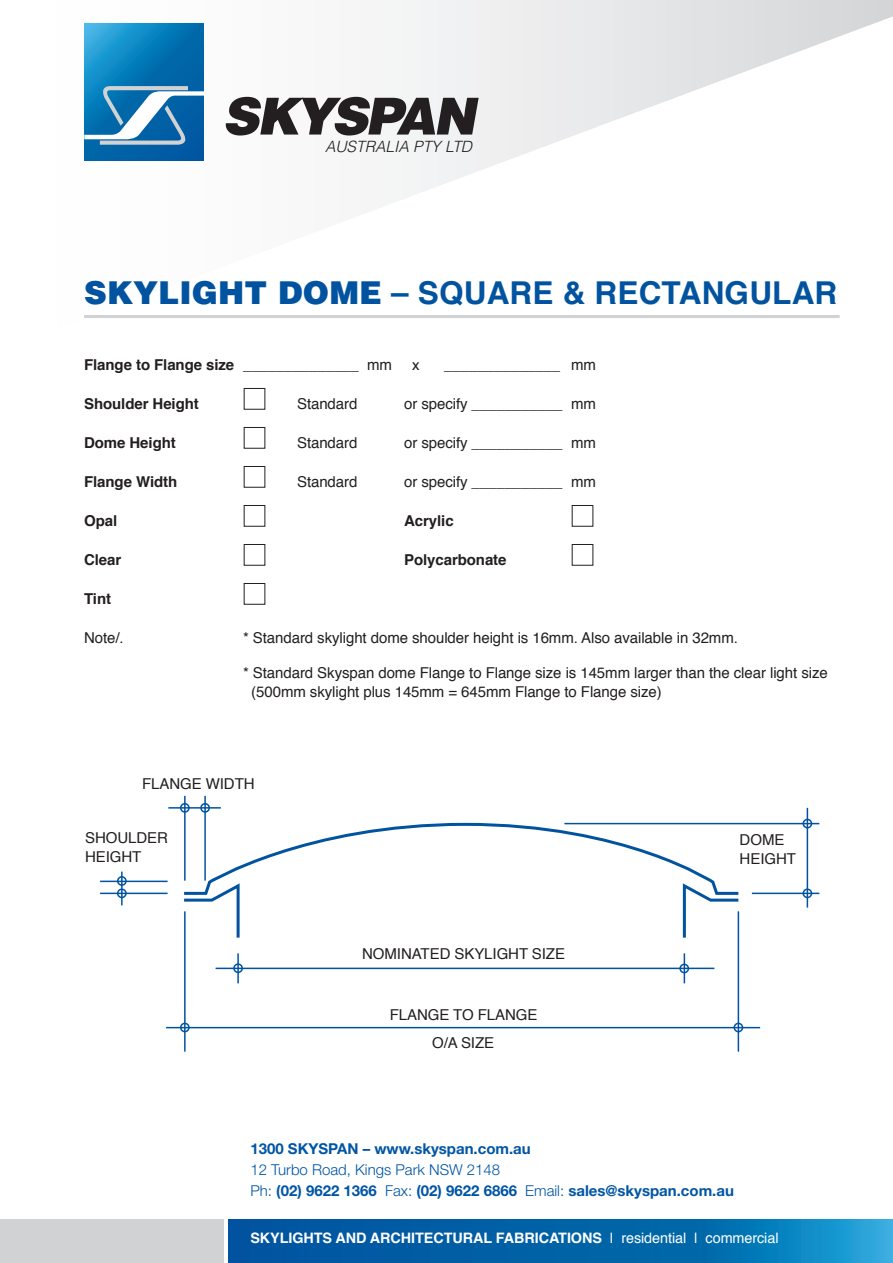
<style>
.page{position:relative;width:893px;height:1263px;background:#fff}
.page>*{position:absolute;margin:0;border:0;box-sizing:border-box;transform-origin:0 0}
.t1{font:italic 900 51px "Helvetica";letter-spacing:-.06em;color:#231f20}
.t2{font:700 31.5px "Helvetica";letter-spacing:.005em;color:#0153a0}
.t3{font:italic 300 15.6px "Helvetica";color:#231f20}
.t4{font:15px/19.5px "Helvetica";letter-spacing:-.005em;color:#231f20}
.t5{font:700 15px/21px "Helvetica Neue LT Pro";color:#0155a5}
.t6{font:700 15px "Helvetica";letter-spacing:-.005em;color:#231f20}
.t7{font:700 14.4px "Helvetica";letter-spacing:-.005em;color:#fff}
.s1{font-weight:900}
.s2{font-weight:400}
.s3{font-weight:300}
</style>
<div class="page">
<svg style="left:84px;top:0;width:809px;height:207px"></svg>
<div style="left:244px;top:388px;width:21px;height:22px;border:1px solid #231f20"></div>
<div style="left:244px;top:427px;width:21px;height:22px;border:1px solid #231f20"></div>
<div style="left:244px;top:466px;width:21px;height:22px;border:1px solid #231f20"></div>
<div style="left:244px;top:505px;width:21px;height:22px;border:1px solid #231f20"></div>
<div style="left:572px;top:505px;width:21px;height:22px;border:1px solid #231f20"></div>
<div style="left:244px;top:544px;width:21px;height:22px;border:1px solid #231f20"></div>
<div style="left:572px;top:544px;width:21px;height:22px;border:1px solid #231f20"></div>
<div style="left:244px;top:583px;width:21px;height:22px;border:1px solid #231f20"></div>
<div style="left:0;top:1220px;width:223px;height:43px;background:#d1d2d4"></div>
<svg style="left:228px;top:1220px;width:665px;height:43px;background:#0569ad"></svg>
<svg style="left:84px;top:24px;width:120px;height:137px;background:#0a79b8"></svg>
<svg style="left:84px;top:86px;width:121px;height:59px"></svg>
<hr style="left:84px;top:315px;width:756px;height:3px;background:#d1d2d4">
<hr style="left:216px;top:968px;width:498px;height:1px;background:#0153a0">
<hr style="left:237px;top:953px;width:2px;height:30px;background:#0153a0">
<hr style="left:684px;top:953px;width:1px;height:30px;background:#0153a0">
<div style="left:233px;top:963px;width:10px;height:10px;border:2px solid #0153a0;border-radius:50%"></div>
<div style="left:180px;top:1023px;width:10px;height:9px;border:2px solid #0153a0;border-radius:50%"></div>
<div style="left:733px;top:1023px;width:10px;height:9px;border:2px solid #0153a0;border-radius:50%"></div>
<div style="left:679px;top:964px;width:10px;height:9px;border:2px solid #0153a0;border-radius:50%"></div>
<svg style="left:184px;top:822px;width:557px;height:119px"></svg>
<hr style="left:166px;top:1027px;width:594px;height:1px;background:#0153a0">
<hr style="left:184px;top:911px;width:2px;height:141px;background:#0153a0">
<hr style="left:184px;top:796px;width:2px;height:85px;background:#0153a0">
<hr style="left:204px;top:796px;width:2px;height:85px;background:#0153a0">
<hr style="left:807px;top:808px;width:1px;height:100px;background:#0153a0">
<hr style="left:738px;top:911px;width:1px;height:141px;background:#0153a0">
<hr style="left:100px;top:893px;width:68px;height:1px;background:#0153a0">
<hr style="left:752px;top:893px;width:67px;height:1px;background:#0153a0">
<hr style="left:564px;top:823px;width:255px;height:1px;background:#0153a0">
<hr style="left:100px;top:881px;width:68px;height:1px;background:#0153a0">
<hr style="left:168px;top:807px;width:53px;height:2px;background:#0153a0">
<hr style="left:121px;top:872px;width:2px;height:33px;background:#0153a0">
<div style="left:117px;top:876px;width:10px;height:10px;border:2px solid #0153a0;border-radius:50%"></div>
<div style="left:117px;top:888px;width:10px;height:10px;border:2px solid #0153a0;border-radius:50%"></div>
<div style="left:180px;top:803px;width:10px;height:10px;border:2px solid #0153a0;border-radius:50%"></div>
<div style="left:200px;top:803px;width:10px;height:10px;border:2px solid #0153a0;border-radius:50%"></div>
<div style="left:802px;top:819px;width:10px;height:9px;border:2px solid #0153a0;border-radius:50%"></div>
<div style="left:802px;top:888px;width:10px;height:10px;border:2px solid #0153a0;border-radius:50%"></div>
<h1 class="t1" style="left:222px;top:83px;width:255px">SKYSPAN</h1>
<p class="t3" style="left:325px;top:137px;width:149px">AUSTRALIA PTY LTD</p>
<h2 class="t2" style="left:84px;top:268px;width:755px"><span class="s1">SKYLIGHT DOME</span> – SQUARE &amp; RECTANGULAR</h2>
<p class="t6" style="left:84px;top:353px;width:309px">Flange to Flange size <span class="s2">______________ mm</span></p>
<p class="t4" style="left:412px;top:356px;width:9px">x</p>
<p class="t4" style="left:444px;top:356px;width:153px">______________ mm</p>
<p class="t6" style="left:84px;top:392px;width:116px">Shoulder Height</p>
<p class="t4" style="left:297px;top:395px;width:62px">Standard</p>
<p class="t4" style="left:404px;top:395px;width:193px">or specify ___________ mm</p>
<p class="t6" style="left:84px;top:431px;width:93px">Dome Height</p>
<p class="t4" style="left:297px;top:434px;width:62px">Standard</p>
<p class="t4" style="left:404px;top:434px;width:193px">or specify ___________ mm</p>
<p class="t6" style="left:84px;top:470px;width:95px">Flange Width</p>
<p class="t4" style="left:297px;top:473px;width:62px">Standard</p>
<p class="t4" style="left:404px;top:473px;width:193px">or specify ___________ mm</p>
<p class="t6" style="left:84px;top:509px;width:35px">Opal</p>
<p class="t6" style="left:404px;top:509px;width:51px">Acrylic</p>
<p class="t6" style="left:84px;top:548px;width:39px">Clear</p>
<p class="t6" style="left:404px;top:548px;width:104px">Polycarbonate</p>
<p class="t6" style="left:84px;top:587px;width:29px">Tint</p>
<p class="t4" style="left:84px;top:629px;width:41px">Note/.</p>
<p class="t4" style="left:243px;top:629px;width:496px">* Standard skylight dome shoulder height is 16mm. Also available in 32mm.</p>
<p class="t4" style="left:251px;top:663px;width:578px;text-indent:-8px">* Standard Skyspan dome Flange to Flange size is 145mm larger than the clear light size (500mm skylight plus 145mm = 645mm Flange to Flange size)</p>
<p class="t4" style="left:142px;top:774px;width:114px">FLANGE WIDTH</p>
<p class="t4" style="left:85px;top:828px;width:84px">SHOULDER<br>HEIGHT</p>
<p class="t4" style="left:362px;top:944px;width:204px">NOMINATED SKYLIGHT SIZE</p>
<p class="t4" style="left:390px;top:1000px;width:149px;line-height:28.5px;text-align:center">FLANGE TO FLANGE<br>O/A SIZE</p>
<p class="t4" style="left:740px;top:830px;width:58px">DOME<br>HEIGHT</p>
<p class="t5" style="left:250px;top:1138px;width:282px">1300 SKYSPAN – www.skyspan.com.au</p>
<p class="t5" style="left:250px;top:1159px;width:485px"><span class="s3">12 Turbo Road, Kings Park NSW 2148<br>Ph:</span> (02) 9622 1366 <span class="s3">Fax:</span> (02) 9622 6866 <span class="s3">Email:</span> sales@skyspan.com.au</p>
<p class="t7" style="left:250px;top:1226px;width:530px">SKYLIGHTS AND ARCHITECTURAL FABRICATIONS <span class="s2">| residential | commercial</span></p>
</div>
